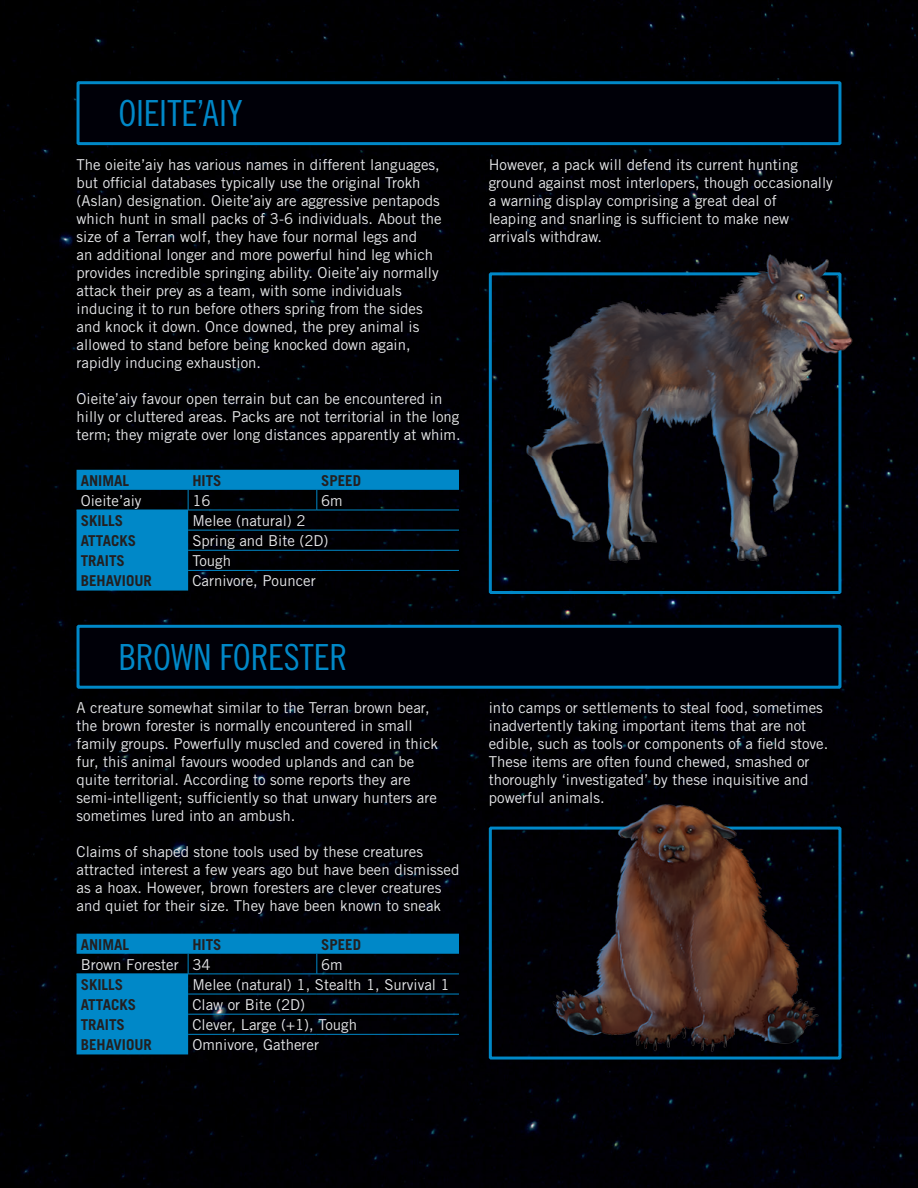
<style>
.page{position:relative;width:918px;height:1188px;background:#000002}
.page>*{position:absolute;margin:0;border:0;box-sizing:border-box;transform-origin:0 0}
.Heading_3{font:36px "Trade Gothic Cond Eighteen";letter-spacing:-.005em;color:#0088c8}
.t1{font:15px/18px "Trade Gothic";color:#e6e7e9}
.t2{font:700 15px "Trade Gothic";color:#231f20}
</style>
<div class="page">
<div style="left:489px;top:272px;width:352px;height:322px;border:3px solid #0088c8"></div>
<div style="left:489px;top:827px;width:352px;height:233px;border:3px solid #0088c8"></div>
<div style="left:77px;top:81px;width:764px;height:64px;background:#000008;border:3px solid #0088c8"></div>
<div style="left:77px;top:625px;width:764px;height:64px;background:#000008;border:3px solid #0088c8"></div>
<img style="left:496px;top:246px;width:374px;height:323px">
<img style="left:511px;top:801px;width:374px;height:251px">
<svg style="left:77px;top:470px;width:382px;height:121px;background:#00324c"></svg>
<svg style="left:188px;top:490px;width:1px;height:20px"></svg>
<svg style="left:317px;top:490px;width:1px;height:20px"></svg>
<hr style="left:77px;top:510px;width:111px;height:1px;background:#0088c8">
<hr style="left:188px;top:510px;width:129px;height:1px;background:#0088c8">
<hr style="left:317px;top:510px;width:142px;height:1px;background:#0088c8">
<hr style="left:188px;top:530px;width:129px;height:1px;background:#0088c8">
<hr style="left:317px;top:530px;width:142px;height:1px;background:#0088c8">
<hr style="left:188px;top:550px;width:129px;height:1px;background:#0088c8">
<hr style="left:317px;top:550px;width:142px;height:1px;background:#0088c8">
<hr style="left:188px;top:570px;width:129px;height:1px;background:#0088c8">
<hr style="left:317px;top:570px;width:142px;height:1px;background:#0088c8">
<svg style="left:77px;top:934px;width:382px;height:120px;background:#00334d"></svg>
<svg style="left:188px;top:954px;width:1px;height:20px"></svg>
<svg style="left:317px;top:954px;width:1px;height:20px"></svg>
<hr style="left:77px;top:974px;width:111px;height:1px;background:#0088c8">
<hr style="left:188px;top:974px;width:129px;height:1px;background:#0088c8">
<hr style="left:317px;top:974px;width:142px;height:1px;background:#0088c8">
<hr style="left:188px;top:994px;width:129px;height:1px;background:#0088c8">
<hr style="left:317px;top:994px;width:142px;height:1px;background:#0088c8">
<hr style="left:188px;top:1014px;width:129px;height:1px;background:#0088c8">
<hr style="left:317px;top:1014px;width:142px;height:1px;background:#0088c8">
<hr style="left:188px;top:1034px;width:129px;height:1px;background:#0088c8">
<hr style="left:317px;top:1034px;width:142px;height:1px;background:#0088c8">
<p class="Heading_3" style="left:118px;top:92px;width:126px">OIEITE’AIY</p>
<p class="t1" style="left:77px;top:155px;width:366px">The oieite’aiy has various names in different languages, but official databases typically use the original Trokh (Aslan) designation. Oieite’aiy are aggressive pentapods which hunt in small packs of 3-6 individuals. About the size of a Terran wolf, they have four normal legs and<br>an additional longer and more powerful hind leg which provides incredible springing ability. Oieite’aiy normally attack their prey as a team, with some individuals</p>
<p class="t1" style="left:77px;top:299px;width:348px">inducing it to run before others spring from the sides</p>
<p class="t1" style="left:77px;top:317px;width:344px">and knock it down. Once downed, the prey animal is allowed to stand before being knocked down again,</p>
<p class="t1" style="left:77px;top:353px;width:186px">rapidly inducing exhaustion.</p>
<p class="t1" style="left:77px;top:389px;width:386px">Oieite’aiy favour open terrain but can be encountered in hilly or cluttered areas. Packs are not territorial in the long term; they migrate over long distances apparently at whim.</p>
<p class="t2" style="left:81px;top:471px;width:50px">ANIMAL</p>
<p class="t2" style="left:192px;top:471px;width:31px">HITS</p>
<p class="t2" style="left:321px;top:471px;width:42px">SPEED</p>
<p class="t1" style="left:81px;top:491px;width:62px">Oieite’aiy</p>
<p class="t1" style="left:192px;top:491px;width:20px">16</p>
<p class="t1" style="left:321px;top:491px;width:23px">6m</p>
<p class="t2" style="left:81px;top:511px;width:44px">SKILLS</p>
<p class="t1" style="left:192px;top:511px;width:115px">Melee (natural) 2</p>
<p class="t2" style="left:81px;top:531px;width:57px">ATTACKS</p>
<p class="t1" style="left:192px;top:532px;width:138px">Spring and Bite (2D)</p>
<p class="t2" style="left:81px;top:552px;width:46px">TRAITS</p>
<p class="t1" style="left:192px;top:552px;width:40px">Tough</p>
<p class="t2" style="left:81px;top:572px;width:73px">BEHAVIOUR</p>
<p class="t1" style="left:192px;top:572px;width:125px">Carnivore, Pouncer</p>
<p class="Heading_3" style="left:118px;top:636px;width:231px">BROWN FORESTER</p>
<p class="t1" style="left:77px;top:699px;width:363px">A creature somewhat similar to the Terran brown bear, the brown forester is normally encountered in small family groups. Powerfully muscled and covered in thick fur, this animal favours wooded uplands and can be quite territorial. According to some reports they are semi-intelligent; sufficiently so that unwary hunters are sometimes lured into an ambush.</p>
<p class="t1" style="left:77px;top:843px;width:384px">Claims of shaped stone tools used by these creatures attracted interest a few years ago but have been dismissed as a hoax. However, brown foresters are clever creatures and quiet for their size. They have been known to sneak</p>
<p class="t2" style="left:81px;top:935px;width:50px">ANIMAL</p>
<p class="t2" style="left:192px;top:935px;width:31px">HITS</p>
<p class="t2" style="left:321px;top:935px;width:42px">SPEED</p>
<p class="t1" style="left:81px;top:955px;width:99px">Brown Forester</p>
<p class="t1" style="left:192px;top:955px;width:20px">34</p>
<p class="t1" style="left:321px;top:955px;width:23px">6m</p>
<p class="t2" style="left:81px;top:975px;width:44px">SKILLS</p>
<p class="t1" style="left:192px;top:975px;width:259px">Melee (natural) 1, Stealth 1, Survival 1</p>
<p class="t2" style="left:81px;top:995px;width:57px">ATTACKS</p>
<p class="t1" style="left:192px;top:995px;width:114px">Claw or Bite (2D)</p>
<p class="t2" style="left:81px;top:1015px;width:46px">TRAITS</p>
<p class="t1" style="left:192px;top:1016px;width:166px">Clever, Large (+1), Tough</p>
<p class="t2" style="left:81px;top:1036px;width:73px">BEHAVIOUR</p>
<p class="t1" style="left:192px;top:1036px;width:128px">Omnivore, Gatherer</p>
<p class="t1" style="left:489px;top:155px;width:346px">However, a pack will defend its current hunting ground against most interlopers, though occasionally a warning display comprising a great deal of</p>
<p class="t1" style="left:489px;top:209px;width:302px">leaping and snarling is sufficient to make new</p>
<p class="t1" style="left:489px;top:227px;width:115px">arrivals withdraw.</p>
<p class="t1" style="left:489px;top:699px;width:341px">into camps or settlements to steal food, sometimes inadvertently taking important items that are not edible, such as tools or components of a field stove.<br>These items are often found chewed, smashed or thoroughly ‘investigated’ by these inquisitive and powerful animals.</p>
</div>
